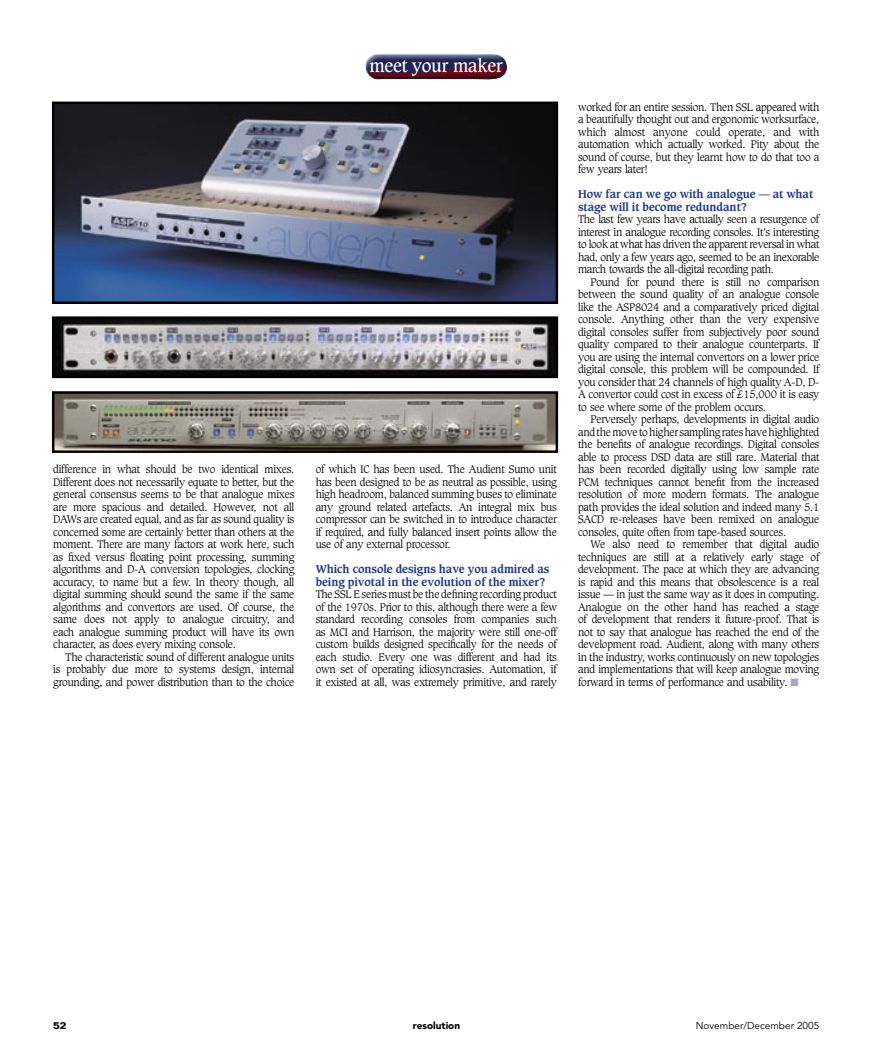
<style>
.page{position:relative;width:869px;height:1053px;background:#fff}
.page>*{position:absolute;margin:0;border:0;box-sizing:border-box;transform-origin:0 0}
.t1{font:17.5px "Caxton";letter-spacing:-.01em;color:#fff}
.QUESTIONS{font:700 11px/12.5px "Caxton";letter-spacing:-.005em;color:#1d398a}
.MAIN_Body_Text{font:300 10.62px/12.5px "Caxton";letter-spacing:-.02em;color:#000;text-align:justify}
.MAIN_Body_Text__No_Indent{font:300 10.62px/12.5px "Caxton";letter-spacing:-.02em;color:#000;text-align:justify}
.t2{font:10px "Avenir";color:#000}
.t3{font:900 10px "Avenir";color:#000}
.t4{font:700 10px "Folio";color:#000}
.s1{color:#a8a5ce}
</style>
<div class="page">
<img style="left:365px;top:54px;width:142px;height:26px">
<img style="left:55px;top:105px;width:500px;height:196px">
<div style="left:52px;top:102px;width:506px;height:202px;border:2px solid #000"></div>
<img style="left:55px;top:319px;width:500px;height:56px">
<div style="left:52px;top:316px;width:506px;height:62px;border:2px solid #000"></div>
<img style="left:55px;top:394px;width:500px;height:56px">
<div style="left:52px;top:391px;width:506px;height:62px;border:2px solid #000"></div>
<p class="MAIN_Body_Text__No_Indent" style="left:53px;top:463px;width:242px">difference in what should be two identical mixes.<br>Different does not necessarily equate to better, but the general consensus seems to be that analogue mixes are more spacious and detailed. However, not all DAWs are created equal, and as far as sound quality is concerned some are certainly better than others at the moment. There are many factors at work here, such as fixed versus floating point processing, summing algorithms and D-A conversion topologies, clocking accuracy, to name but a few. In theory though, all digital summing should sound the same if the same algorithms and convertors are used. Of course, the same does not apply to analogue circuitry, and each analogue summing product will have its own character, as does every mixing console.</p>
<p class="MAIN_Body_Text" style="left:53px;top:651px;width:242px;text-indent:12px">The characteristic sound of different analogue units is probably due more to systems design, internal grounding, and power distribution than to the choice</p>
<p class="t1" style="left:369px;top:55px;width:135px">meet your maker</p>
<p class="MAIN_Body_Text" style="left:315px;top:463px;width:242px">of which IC has been used. The Audient Sumo unit has been designed to be as neutral as possible, using high headroom, balanced summing buses to eliminate any ground related artefacts. An integral mix bus compressor can be switched in to introduce character if required, and fully balanced insert points allow the use of any external processor.</p>
<p class="QUESTIONS" style="left:315px;top:563px;width:235px">Which console designs have you admired as being pivotal in the evolution of the mixer?</p>
<p class="MAIN_Body_Text__No_Indent" style="left:315px;top:588px;width:242px">The SSL E series must be the defining recording product of the 1970s. Prior to this, although there were a few standard recording consoles from companies such as MCI and Harrison, the majority were still one-off custom builds designed specifically for the needs of each studio. Every one was different and had its own set of operating idiosyncrasies. Automation, if it existed at all, was extremely primitive, and rarely</p>
<p class="MAIN_Body_Text__No_Indent" style="left:578px;top:101px;width:243px">worked for an entire session. Then SSL appeared with a beautifully thought out and ergonomic worksurface, which almost anyone could operate, and with automation which actually worked. Pity about the sound of course, but they learnt how to do that too a few years later!</p>
<p class="QUESTIONS" style="left:578px;top:188px;width:236px">How far can we go with analogue — at what stage will it become redundant?</p>
<p class="MAIN_Body_Text__No_Indent" style="left:578px;top:213px;width:242px">The last few years have actually seen a resurgence of interest in analogue recording consoles. It’s interesting to look at what has driven the apparent reversal in what had, only a few years ago, seemed to be an inexorable march towards the all-digital recording path.</p>
<p class="MAIN_Body_Text" style="left:578px;top:276px;width:242px;text-indent:12px">Pound for pound there is still no comparison between the sound quality of an analogue console like the ASP8024 and a comparatively priced digital console. Anything other than the very expensive digital consoles suffer from subjectively poor sound quality compared to their analogue counterparts. If you are using the internal convertors on a lower price digital console, this problem will be compounded. If you consider that 24 channels of high quality A-D, D-A convertor could cost in excess of £15,000 it is easy to see where some of the problem occurs.</p>
<p class="MAIN_Body_Text" style="left:578px;top:413px;width:242px;text-indent:12px">Perversely perhaps, developments in digital audio and the move to higher sampling rates have highlighted the benefits of analogue recordings. Digital consoles able to process DSD data are still rare. Material that has been recorded digitally using low sample rate PCM techniques cannot benefit from the increased resolution of more modern formats. The analogue path provides the ideal solution and indeed many 5.1<br>SACD re-releases have been remixed on analogue consoles, quite often from tape-based sources.</p>
<p class="MAIN_Body_Text" style="left:578px;top:538px;width:242px;text-indent:12px">We also need to remember that digital audio techniques are still at a relatively early stage of development. The pace at which they are advancing is rapid and this means that obsolescence is a real issue — in just the same way as it does in computing.<br>Analogue on the other hand has reached a stage of development that renders it future-proof. That is not to say that analogue has reached the end of the development road. Audient, along with many others in the industry, works continuously on new topologies and implementations that will keep analogue moving forward in terms of performance and usability. <span class="s1">■</span></p>
<p class="t4" style="left:53px;top:1019px;width:15px">52</p>
<p class="t3" style="left:412px;top:1019px;width:49px">resolution</p>
<p class="t2" style="left:695px;top:1019px;width:125px">November/December 2005</p>
</div>
